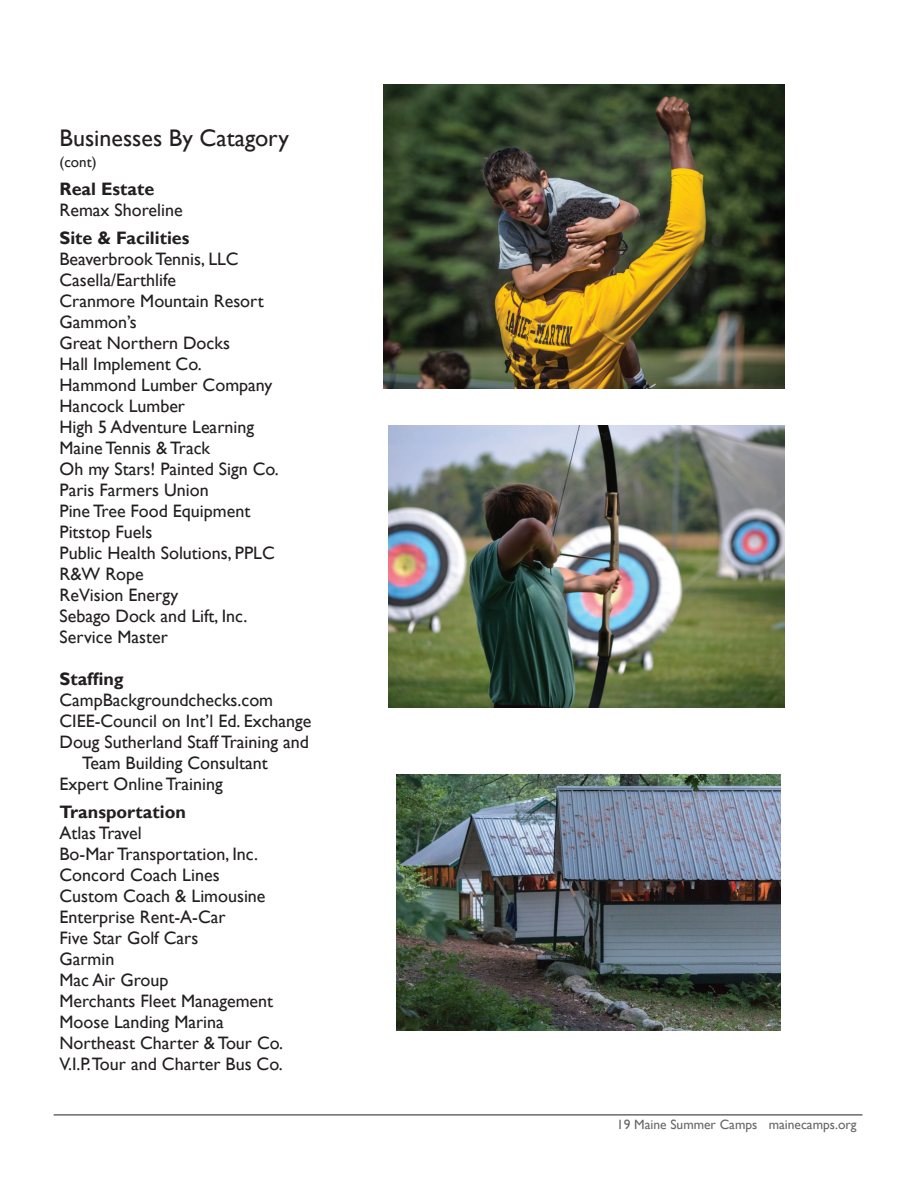
<style>
.page{position:relative;width:918px;height:1188px;background:#fff}
.page>*{position:absolute;margin:0;border:0;box-sizing:border-box;transform-origin:0 0}
.t1{font:24px "Gill Sans";color:#231f20}
.t2{font:18px/21px "Gill Sans";color:#231f20}
.t3{font:700 18px "Gill Sans";color:#231f20}
.t4{font:15px "Gill Sans";color:#231f20}
.t5{font:13.5px "Gill Sans";color:#67676a}
</style>
<div class="page">
<hr style="left:54px;top:1115px;width:808px;height:1px;background:#231f20">
<img style="left:383px;top:84px;width:401px;height:305px">
<img style="left:389px;top:425px;width:395px;height:283px">
<img style="left:396px;top:774px;width:384px;height:256px">
<h1 class="t1" style="left:60px;top:124px;width:231px">Businesses By Catagory</h1>
<p class="t4" style="left:60px;top:154px;width:39px">(cont)</p>
<p class="t3" style="left:60px;top:178px;width:96px">Real Estate</p>
<p class="t2" style="left:60px;top:200px;width:125px">Remax Shoreline</p>
<p class="t3" style="left:60px;top:227px;width:131px">Site &amp; Facilities</p>
<p class="t2" style="left:60px;top:249px;width:221px">Beaverbrook Tennis, LLC<br>Casella/Earthlife<br>Cranmore Mountain Resort<br>Gammon’s<br>Great Northern Docks<br>Hall Implement Co.<br>Hammond Lumber Company<br>Hancock Lumber<br>High 5 Adventure Learning<br>Maine Tennis &amp; Track<br>Oh my Stars! Painted Sign Co.<br>Paris Farmers Union<br>Pine Tree Food Equipment<br>Pitstop Fuels<br>Public Health Solutions, PPLC<br>R&amp;W Rope<br>ReVision Energy<br>Sebago Dock and Lift, Inc.<br>Service Master</p>
<p class="t3" style="left:60px;top:668px;width:66px">Staffing</p>
<p class="t2" style="left:60px;top:690px;width:215px">CampBackgroundchecks.com</p>
<p class="t2" style="left:60px;top:711px;width:254px">CIEE-Council on Int’l Ed. Exchange</p>
<p class="t2" style="left:60px;top:732px;width:251px">Doug Sutherland Staff Training and</p>
<p class="t2" style="left:82px;top:753px;width:187px">Team Building Consultant</p>
<p class="t2" style="left:60px;top:774px;width:165px">Expert Online Training</p>
<p class="t3" style="left:60px;top:801px;width:128px">Transportation</p>
<p class="t2" style="left:60px;top:823px;width:225px">Atlas Travel<br>Bo-Mar Transportation, Inc.<br>Concord Coach Lines<br>Custom Coach &amp; Limousine<br>Enterprise Rent-A-Car<br>Five Star Golf Cars<br>Garmin<br>Mac Air Group<br>Merchants Fleet Management<br>Moose Landing Marina<br>Northeast Charter &amp; Tour Co.<br>V.I.P.Tour and Charter Bus Co.</p>
<p class="t5" style="left:617px;top:1117px;width:241px">19 Maine Summer Camps mainecamps.org</p>
</div>
